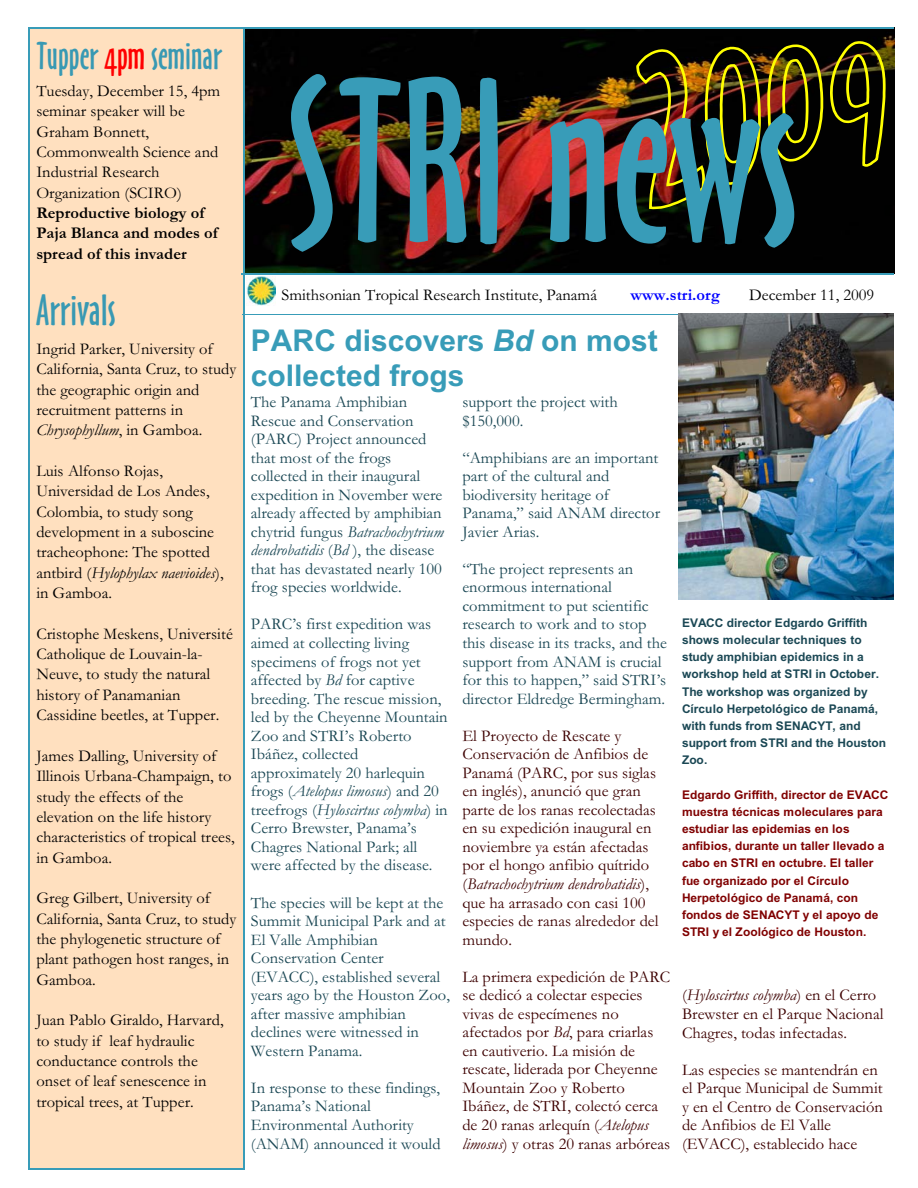
<style>
.page{position:relative;width:918px;height:1188px;background:#fff}
.page>*{position:absolute;margin:0;border:0;box-sizing:border-box;transform-origin:0 0}
.t1{font:216px "Oz Handicraft BT";color:#389cb8}
.t2{font:40.5px "Oz Handicraft BT";letter-spacing:.01em;color:#3899b3}
.t3{font:36px "Oz Handicraft BT";color:#3899b3}
.t4{font:700 30px/35.1px "Arial";color:#389cb8}
.t5{font:16.5px/18.6px "Garamond";color:#1a4754}
.t6{font:16.5px/20.4px "Garamond";color:#000}
.t7{font:16.5px/18.6px "Garamond";color:#3d0000}
.t8{font:700 16.5px/20.4px "Garamond";color:#000}
.t9{font:700 16.5px "Garamond";color:#00f}
.t10{font:700 12px/17.2px "Arial";color:#800000}
.t11{font:700 12px/17.2px "Arial";color:#1a4754}
.s1{color:#f00}
.s2{font-style:italic}
</style>
<div class="page">
<img style="left:244px;top:28px;width:650px;height:246px">
<img style="left:635px;top:40px;width:252px;height:171px">
<img style="left:246px;top:277px;width:29px;height:28px">
<div style="left:28px;top:27px;width:216px;height:1143px;background:#ffe0bf"></div>
<hr style="left:28px;top:27px;width:2px;height:1143px;background:#389cb8">
<hr style="left:243px;top:27px;width:1px;height:1143px;background:#389cb8">
<hr style="left:28px;top:27px;width:216px;height:1px;background:#389cb8">
<hr style="left:28px;top:1169px;width:216px;height:1px;background:#389cb8">
<hr style="left:241px;top:27px;width:653px;height:1px;background:#389cb8">
<hr style="left:241px;top:274px;width:653px;height:1px;background:#389cb8">
<hr style="left:242px;top:314px;width:650px;height:1px;background:#389cb8">
<img style="left:679px;top:313px;width:214px;height:286px">
<h3 class="t3" style="left:36px;top:42px;width:187px">Tupper <span class="s1">4pm</span> seminar</h3>
<p class="t6" style="left:36px;top:83px;width:185px">Tuesday, December 15, 4pm seminar speaker will be<br>Graham Bonnett,<br>Commonwealth Science and<br>Industrial Research<br>Organization (SCIRO)</p>
<p class="t8" style="left:36px;top:205px;width:183px">Reproductive biology of<br>Paja Blanca and modes of spread of this invader</p>
<h2 class="t2" style="left:36px;top:294px;width:81px">Arrivals</h2>
<p class="t6" style="left:36px;top:341px;width:201px">Ingrid Parker, University of<br>California, Santa Cruz, to study the geographic origin and recruitment patterns in<br><span class="s2">Chrysophyllum</span>, in Gamboa.</p>
<p class="t6" style="left:36px;top:463px;width:189px">Luis Alfonso Rojas,<br>Universidad de Los Andes,<br>Colombia, to study song development in a suboscine tracheophone: The spotted antbird (<span class="s2">Hylophylax naevioides</span>), in Gamboa.</p>
<p class="t6" style="left:36px;top:625px;width:198px">Cristophe Meskens, Université<br>Catholique de Louvain-la-<br>Neuve, to study the natural history of Panamanian<br>Cassidine beetles, at Tupper.</p>
<p class="t6" style="left:36px;top:747px;width:200px">James Dalling, University of<br>Illinois Urbana-Champaign, to study the effects of the elevation on the life history characteristics of tropical trees, in Gamboa.</p>
<p class="t6" style="left:36px;top:890px;width:201px">Greg Gilbert, University of<br>California, Santa Cruz, to study the phylogenetic structure of plant pathogen host ranges, in<br>Gamboa.</p>
<p class="t6" style="left:36px;top:1012px;width:189px">Juan Pablo Giraldo, Harvard, to study if leaf hydraulic conductance controls the onset of leaf senescence in tropical trees, at Tupper.</p>
<h1 class="t1" style="left:288px;top:77px;width:514px">STRI news</h1>
<p class="t6" style="left:282px;top:286px;width:317px">Smithsonian Tropical Research Institute, Panamá</p>
<p class="t9" style="left:631px;top:289px;width:91px">www.stri.org</p>
<p class="t6" style="left:749px;top:286px;width:127px">December 11, 2009</p>
<h3 class="t4" style="left:251px;top:326px;width:408px">PARC discovers <span class="s2">Bd</span> on most collected frogs</h3>
<p class="t5" style="left:251px;top:394px;width:194px">The Panama Amphibian<br>Rescue and Conservation (PARC) Project announced that most of the frogs collected in their inaugural expedition in November were already affected by amphibian chytrid fungus <span class="s2">Batrachochytrium dendrobatidis</span> (<span class="s2">Bd</span> ), the disease that has devastated nearly 100 frog species worldwide.</p>
<p class="t5" style="left:251px;top:617px;width:198px">PARC’s first expedition was aimed at collecting living specimens of frogs not yet affected by <span class="s2">Bd</span> for captive breeding. The rescue mission, led by the Cheyenne Mountain<br>Zoo and STRI’s Roberto<br>Ibáñez, collected approximately 20 harlequin frogs (<span class="s2">Atelopus limosus</span>) and 20 treefrogs (<span class="s2">Hyloscirtus colymba</span>) in<br>Cerro Brewster, Panama’s<br>Chagres National Park; all were affected by the disease.</p>
<p class="t5" style="left:251px;top:895px;width:201px">The species will be kept at the<br>Summit Municipal Park and at<br>El Valle Amphibian<br>Conservation Center (EVACC), established several years ago by the Houston Zoo, after massive amphibian declines were witnessed in<br>Western Panama.</p>
<p class="t5" style="left:251px;top:1080px;width:191px">In response to these findings,<br>Panama’s National<br>Environmental Authority (ANAM) announced it would</p>
<p class="t5" style="left:462px;top:394px;width:157px">support the project with $150,000.</p>
<p class="t5" style="left:462px;top:450px;width:199px">“Amphibians are an important part of the cultural and biodiversity heritage of<br>Panama,” said ANAM director<br>Javier Arias.</p>
<p class="t5" style="left:462px;top:561px;width:206px">“The project represents an enormous international commitment to put scientific research to work and to stop this disease in its tracks, and the support from ANAM is crucial for this to happen,” said STRI’s director Eldredge Bermingham.</p>
<p class="t7" style="left:462px;top:728px;width:198px">El Proyecto de Rescate y<br>Conservación de Anfibios de<br>Panamá (PARC, por sus siglas en inglés), anunció que gran parte de los ranas recolectadas en su expedición inaugural en noviembre ya están afectadas por el hongo anfibio quítrido (<span class="s2">Batrachochytrium dendrobatidis</span>), que ha arrasado con casi 100 especies de ranas alrededor del mundo.</p>
<p class="t7" style="left:462px;top:969px;width:209px">La primera expedición de PARC se dedicó a colectar especies vivas de especímenes no afectados por <span class="s2">Bd</span>, para criarlas en cautiverio. La misión de rescate, liderada por Cheyenne<br>Mountain Zoo y Roberto<br>Ibáñez, de STRI, colectó cerca de 20 ranas arlequín (<span class="s2">Atelopus limosus</span>) y otras 20 ranas arbóreas</p>
<p class="t11" style="left:682px;top:615px;width:206px">EVACC director Edgardo Griffith shows molecular techniques to study amphibian epidemics in a workshop held at STRI in October.<br>The workshop was organized by<br>Círculo Herpetológico de Panamá, with funds from SENACYT, and support from STRI and the Houston<br>Zoo.</p>
<p class="t10" style="left:682px;top:787px;width:208px">Edgardo Griffith, director de EVACC muestra técnicas moleculares para estudiar las epidemias en los anfibios, durante un taller llevado a cabo en STRI en octubre. El taller fue organizado por el Círculo<br>Herpetológico de Panamá, con fondos de SENACYT y el apoyo de<br>STRI y el Zoológico de Houston.</p>
<p class="t7" style="left:682px;top:988px;width:203px">(<span class="s2">Hyloscirtus colymba</span>) en el Cerro<br>Brewster en el Parque Nacional<br>Chagres, todas infectadas.</p>
<p class="t7" style="left:682px;top:1062px;width:202px">Las especies se mantendrán en el Parque Municipal de Summit y en el Centro de Conservación de Anfibios de El Valle (EVACC), establecido hace</p>
</div>
